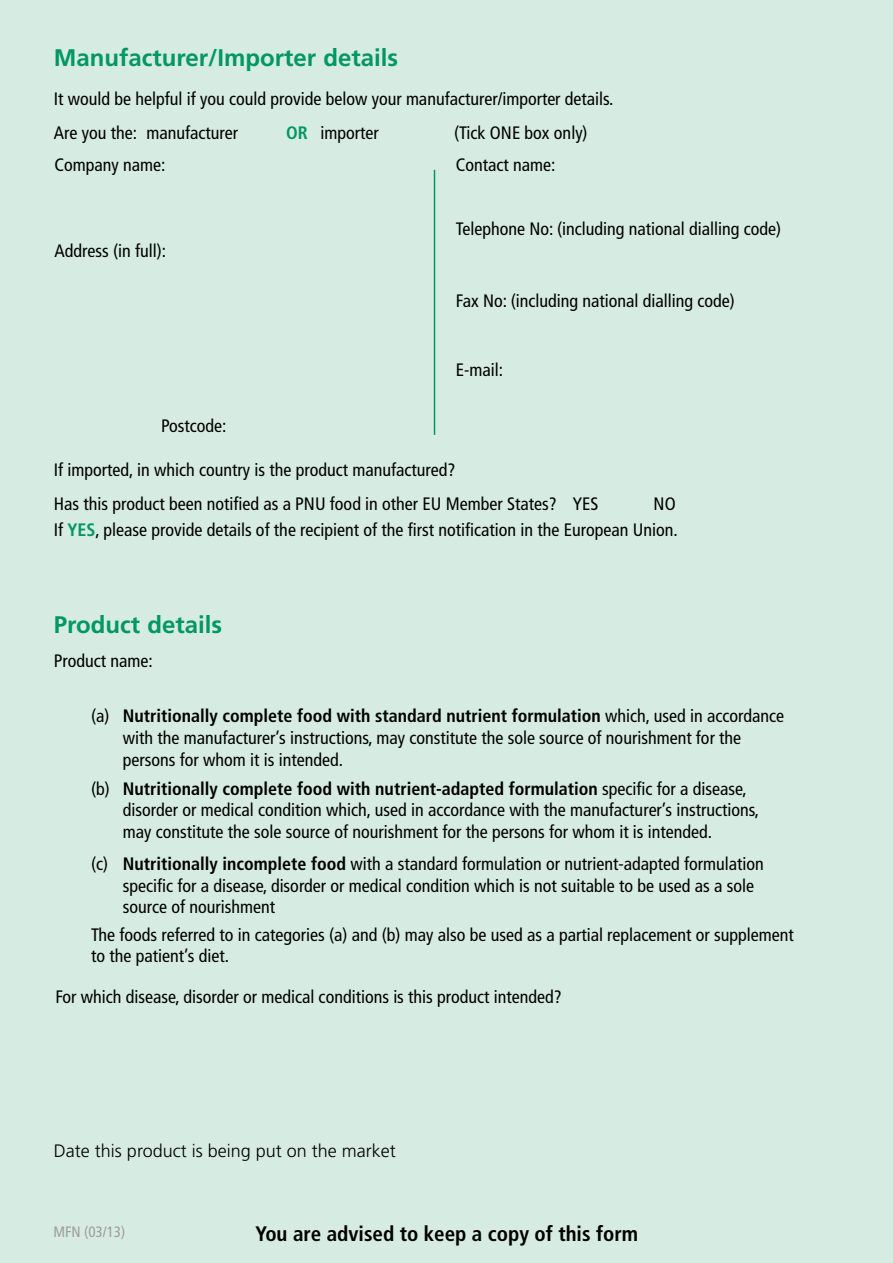
<style>
.page{position:relative;width:893px;height:1263px;background:#d6ebe1}
.page>*{position:absolute;margin:0;border:0;box-sizing:border-box;transform-origin:0 0}
.Heading{font:700 24px "Frutiger LT Std";color:#009764}
.t1{font:700 condensed 21px "Frutiger LT Std";color:#000}
.Paragraph_Style_1{font:condensed 18px/21.6px "Frutiger LT Std";color:#000}
.body_text{font:condensed 18px "Frutiger LT Std";color:#000}
.t2{font:300 18px "Frutiger LT Std";color:#000}
.t3{font:condensed 15px "Frutiger LT Std";color:#9d9d9c}
.s1{font-weight:700;color:#009764}
.s2{font-weight:700}
</style>
<div class="page">
<hr style="left:434px;top:170px;width:1px;height:265px;background:#009764">
<p class="Heading" style="left:54px;top:44px;width:346px">Manufacturer/Importer details</p>
<p class="body_text" style="left:54px;top:88px;width:561px">It would be helpful if you could provide below your manufacturer/importer details.</p>
<p class="body_text" style="left:54px;top:122px;width:186px">Are you the: manufacturer</p>
<p class="body_text" style="left:286px;top:122px;width:94px"><span class="s1">OR</span> importer</p>
<p class="body_text" style="left:454px;top:122px;width:135px">(Tick ONE box only)</p>
<p class="body_text" style="left:55px;top:154px;width:112px">Company name:</p>
<p class="body_text" style="left:55px;top:240px;width:113px">Address (in full):</p>
<p class="body_text" style="left:161px;top:415px;width:67px">Postcode:</p>
<p class="body_text" style="left:456px;top:154px;width:101px">Contact name:</p>
<p class="body_text" style="left:456px;top:218px;width:327px">Telephone No: (including national dialling code)</p>
<p class="body_text" style="left:456px;top:291px;width:280px">Fax No: (including national dialling code)</p>
<p class="body_text" style="left:456px;top:360px;width:49px">E-mail:</p>
<p class="body_text" style="left:54px;top:459px;width:403px">If imported, in which country is the product manufactured?</p>
<p class="body_text" style="left:54px;top:493px;width:546px">Has this product been notified as a PNU food in other EU Member States? YES</p>
<p class="body_text" style="left:654px;top:493px;width:24px">NO</p>
<p class="body_text" style="left:54px;top:519px;width:626px">If <span class="s1">YES</span>, please provide details of the recipient of the first notification in the European Union.</p>
<p class="Heading" style="left:54px;top:610px;width:170px">Product details</p>
<p class="body_text" style="left:54px;top:650px;width:100px">Product name:</p>
<p class="Paragraph_Style_1" style="left:123px;top:705px;width:663px;text-indent:-32px">(a) <span class="s2">Nutritionally complete food with standard nutrient formulation</span> which, used in accordance with the manufacturer’s instructions, may constitute the sole source of nourishment for the persons for whom it is intended.</p>
<p class="Paragraph_Style_1" style="left:123px;top:778px;width:638px;text-indent:-32px">(b) <span class="s2">Nutritionally complete food with nutrient-adapted formulation</span> specific for a disease, disorder or medical condition which, used in accordance with the manufacturer’s instructions, may constitute the sole source of nourishment for the persons for whom it is intended.</p>
<p class="Paragraph_Style_1" style="left:123px;top:853px;width:643px;text-indent:-32px">(c) <span class="s2">Nutritionally incomplete food</span> with a standard formulation or nutrient-adapted formulation specific for a disease, disorder or medical condition which is not suitable to be used as a sole source of nourishment</p>
<p class="Paragraph_Style_1" style="left:91px;top:924px;width:704px">The foods referred to in categories (a) and (b) may also be used as a partial replacement or supplement</p>
<p class="Paragraph_Style_1" style="left:91px;top:945px;width:139px">to the patient’s diet.</p>
<p class="body_text" style="left:55px;top:986px;width:508px">For which disease, disorder or medical conditions is this product intended?</p>
<p class="t2" style="left:54px;top:1140px;width:343px">Date this product is being put on the market</p>
<p class="t3" style="left:53px;top:1223px;width:73px">MFN (03/13)</p>
<p class="t1" style="left:256px;top:1221px;width:384px">You are advised to keep a copy of this form</p>
</div>
